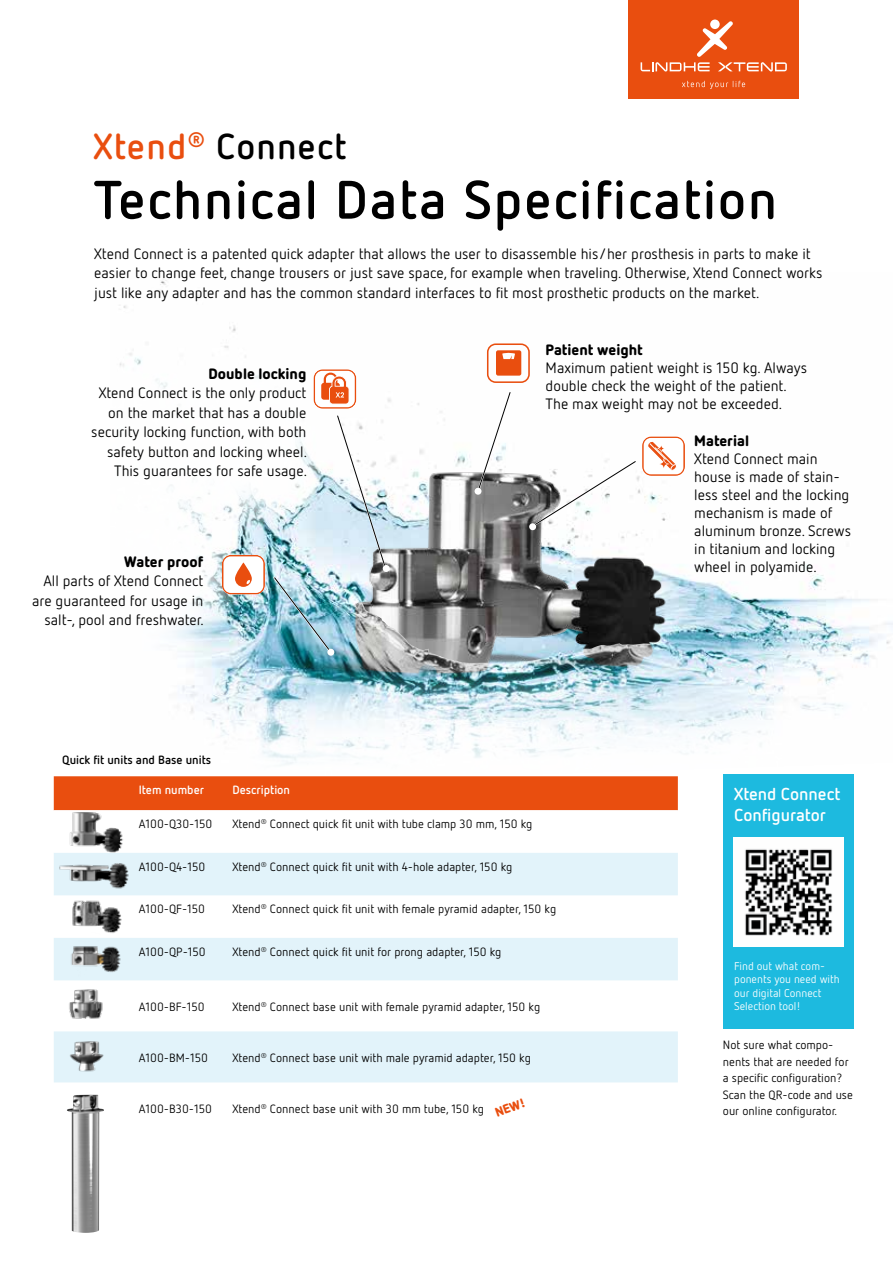
<style>
.page{position:relative;width:893px;height:1263px;background:#fff}
.page>*{position:absolute;margin:0;border:0;box-sizing:border-box;transform-origin:0 0}
.t1{font:700 54px "Netto OT";letter-spacing:.03em;color:#000}
.t2{font:700 36px "Netto OT";letter-spacing:.03em;color:#000}
.t3{font:700 17.25px/20.7px "Netto OT";color:#fff}
.t4{font:15px/19.5px "Netto OT";color:#000}
.t5{font:900 15px "Netto OT";color:#000}
.t6{font:900 12.9px "Netto OT";color:#e94e0f}
.t7{font:12px/16.5px "Netto OT";color:#000}
.t8{font:700 12px "Netto OT";color:#000}
.t9{font:700 12px "Netto OT";color:#fff}
.t10{font:11.25px/13.5px "Netto OT";color:#fff}
.s1{color:#e94e0f}
</style>
<div class="page">
<img style="left:388px;top:400px;width:187px;height:130px">
<img style="left:182px;top:530px;width:711px;height:235px">
<div style="left:629px;top:0;width:170px;height:98px;background:#e94e0f"></div>
<div style="left:710px;top:20px;width:10px;height:9px;background:#fff;border-radius:50%"></div>
<svg style="left:641px;top:21px;width:146px;height:51px"></svg>
<svg style="left:682px;top:81px;width:63px;height:8px"></svg>
<svg style="left:487px;top:343px;width:43px;height:40px"></svg>
<svg style="left:531px;top:436px;width:154px;height:92px"></svg>
<div style="left:529px;top:523px;width:7px;height:7px;background:#fff;border-radius:50%"></div>
<svg style="left:476px;top:392px;width:35px;height:102px"></svg>
<div style="left:475px;top:488px;width:6px;height:7px;background:#fff;border-radius:50%"></div>
<div style="left:35px;top:467px;width:209px;height:209px;background:#fff;border-radius:50%"></div>
<svg style="left:222px;top:555px;width:43px;height:39px"></svg>
<img style="left:272px;top:369px;width:116px;height:286px">
<div style="left:327px;top:649px;width:7px;height:7px;background:#fff;border-radius:50%"></div>
<div style="left:723px;top:774px;width:131px;height:254px;background:#1dbadf"></div>
<img style="left:733px;top:837px;width:110px;height:109px">
<svg style="left:169px;top:980px;width:509px;height:103px"></svg>
<div style="left:173px;top:1031px;width:505px;height:51px;background:#e2f3fa"></div>
<div style="left:54px;top:776px;width:624px;height:34px;background:#e94e0f"></div>
<svg style="left:54px;top:810px;width:624px;height:1px"></svg>
<svg style="left:136px;top:853px;width:542px;height:127px;fill:#e2f3fa"></svg>
<img style="left:69px;top:812px;width:54px;height:34px">
<img style="left:54px;top:846px;width:101px;height:32px">
<img style="left:54px;top:878px;width:110px;height:75px">
<img style="left:54px;top:931px;width:82px;height:32px">
<img style="left:54px;top:963px;width:115px;height:52px">
<img style="left:54px;top:1015px;width:119px;height:80px">
<img style="left:67px;top:1095px;width:37px;height:138px">
<h2 class="t2" style="left:94px;top:123px;width:254px"><span class="s1">Xtend</span><sup>®</sup> Connect</h2>
<h1 class="t1" style="left:94px;top:166px;width:685px">Technical Data Specification</h1>
<p class="t4" style="left:94px;top:243px;width:730px">Xtend Connect is a patented quick adapter that allows the user to disassemble his/her prosthesis in parts to make it easier to change feet, change trousers or just save space, for example when traveling. Otherwise, Xtend Connect works just like any adapter and has the common standard interfaces to fit most prosthetic products on the market.</p>
<p class="t5" style="left:546px;top:340px;width:99px">Patient weight</p>
<p class="t4" style="left:546px;top:359px;width:263px;line-height:18px">Maximum patient weight is 150 kg. Always double check the weight of the patient.<br>The max weight may not be exceeded.</p>
<p class="t5" style="left:694px;top:431px;width:56px">Material</p>
<p class="t4" style="left:694px;top:449px;width:158px;line-height:18px">Xtend Connect main house is made of stain&shy;less steel and the locking mechanism is made of aluminum bronze. Screws in titanium and locking</p>
<p class="t5" style="left:208px;top:364px;width:99px">Double locking</p>
<p class="t4" style="left:91px;top:383px;width:217px;text-align:right">Xtend Connect is the only product on the market that has a double security locking function, with both safety button and locking wheel.<br>This guarantees for safe usage.</p>
<p class="t5" style="left:124px;top:551px;width:81px">Water proof</p>
<p class="t4" style="left:694px;top:557px;width:124px">wheel in polyamide.</p>
<p class="t4" style="left:32px;top:571px;width:173px;text-align:right">All parts of Xtend Connect are guaranteed for usage in salt-, pool and freshwater.</p>
<p class="t8" style="left:62px;top:752px;width:150px">Quick fit units and Base units</p>
<p class="t9" style="left:139px;top:782px;width:67px">Item number</p>
<p class="t9" style="left:232px;top:782px;width:59px">Description</p>
<p class="t7" style="left:139px;top:815px;width:75px">A100-Q30-150</p>
<p class="t7" style="left:232px;top:815px;width:302px">Xtend<sup>®</sup> Connect quick fit unit with tube clamp 30 mm, 150 kg</p>
<p class="t7" style="left:139px;top:858px;width:68px">A100-Q4-150</p>
<p class="t7" style="left:232px;top:858px;width:282px">Xtend<sup>®</sup> Connect quick fit unit with 4-hole adapter, 150 kg</p>
<p class="t7" style="left:139px;top:900px;width:68px">A100-QF-150</p>
<p class="t7" style="left:232px;top:900px;width:325px">Xtend<sup>®</sup> Connect quick fit unit with female pyramid adapter, 150 kg</p>
<p class="t7" style="left:139px;top:943px;width:68px">A100-QP-150</p>
<p class="t7" style="left:232px;top:943px;width:271px">Xtend<sup>®</sup> Connect quick fit unit for prong adapter, 150 kg</p>
<p class="t7" style="left:139px;top:998px;width:67px">A100-BF-150</p>
<p class="t7" style="left:232px;top:998px;width:309px">Xtend<sup>®</sup> Connect base unit with female pyramid adapter, 150 kg</p>
<p class="t7" style="left:139px;top:1049px;width:71px">A100-BM-150</p>
<p class="t7" style="left:232px;top:1049px;width:300px">Xtend<sup>®</sup> Connect base unit with male pyramid adapter, 150 kg</p>
<p class="t7" style="left:139px;top:1100px;width:75px">A100-B30-150</p>
<p class="t7" style="left:232px;top:1100px;width:253px">Xtend<sup>®</sup> Connect base unit with 30 mm tube, 150 kg</p>
<p class="t6" style="left:493px;top:1105px;width:33px;rotate:-20deg">NEW!</p>
<p class="t3" style="left:734px;top:783px;width:108px">Xtend Connect<br>Configurator</p>
<p class="t10" style="left:734px;top:959px;width:107px">Find out what com&shy;ponents you need with our digital Connect<br>Selection tool!</p>
<p class="t7" style="left:723px;top:1036px;width:132px">Not sure what compo&shy;nents that are needed for a specific configuration?<br>Scan the QR-code and use our online configurator.</p>
</div>
